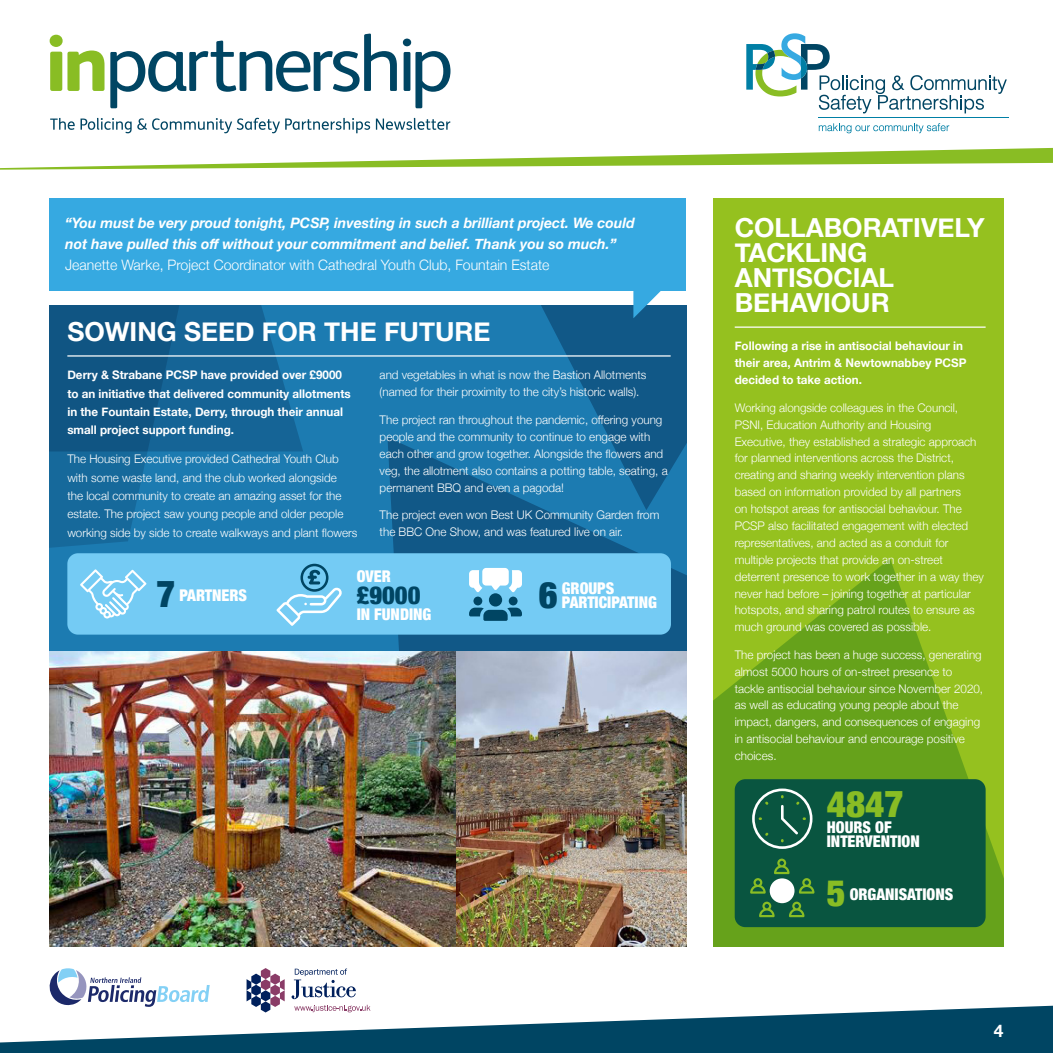
<style>
.page{position:relative;width:1053px;height:1053px;background:#fff}
.page>*{position:absolute;margin:0;border:0;box-sizing:border-box;transform-origin:0 0}
.P_-_Leadin{font:900 condensed 36.88px "Helvetica Neue";color:#89bd24}
.P_-_Leadin-2{font:900 condensed 36.88px "Helvetica Neue";color:#004563}
.H2_-_Header{font:700 26.25px/25px "Helvetica Neue";color:#fff}
.P_-_Leadin-3{font:900 condensed 25px "Helvetica Neue";color:#004563}
.t1{font:700 17.38px "Helvetica Neue";color:#fff}
.P_-_Leadin-4{font:900 condensed 16.12px/14.1px "Helvetica Neue";color:#fff}
.P_-_Body{font:italic 700 14.38px/21.2px "Helvetica Neue";color:#fff}
.P_-_Body-2{font:300 14.38px "Helvetica Neue";color:#fff}
.P_-_Body-3{font:300 11.88px/16.9px "Helvetica Neue";color:#fff}
.P_-_Leadin-5{font:700 11.88px/18.4px "Helvetica Neue";color:#fff}
</style>
<div class="page">
<svg style="left:0;top:1005px;width:1052px;height:47px;fill:#004563"></svg>
<svg style="left:7px;top:33px;width:1045px;height:135px"></svg>
<svg style="left:50px;top:35px;width:54px;height:56px"></svg>
<svg style="left:110px;top:34px;width:287px;height:74px"></svg>
<svg style="left:403px;top:39px;width:47px;height:69px"></svg>
<svg style="left:50px;top:118px;width:320px;height:15px"></svg>
<svg style="left:376px;top:118px;width:74px;height:12px"></svg>
<svg style="left:246px;top:968px;width:39px;height:44px"></svg>
<svg style="left:291px;top:968px;width:79px;height:44px"></svg>
<svg style="left:50px;top:968px;width:160px;height:38px"></svg>
<svg style="left:818px;top:123px;width:131px;height:10px"></svg>
<hr style="left:818px;top:117px;width:190px;height:1px;background:#007fa5">
<svg style="left:746px;top:33px;width:260px;height:80px"></svg>
<svg style="left:50px;top:305px;width:636px;height:346px;background:#1970a4"></svg>
<svg style="left:50px;top:305px;width:253px;height:146px;background:#145f90"></svg>
<div style="left:67px;top:553px;width:604px;height:81px;background:#74cbf4;border-radius:11px"></div>
<div style="left:50px;top:198px;width:636px;height:92px;background:#36a9e1"></div>
<hr style="left:67px;top:355px;width:603px;height:1px;background:#fff">
<div style="left:713px;top:198px;width:290px;height:748px;background:#95c11f"></div>
<svg style="left:713px;top:559px;width:290px;height:387px;fill:#66a21b"></svg>
<hr style="left:734px;top:326px;width:251px;height:2px;background:#fff">
<svg style="left:633px;top:290px;width:32px;height:28px"></svg>
<img style="left:50px;top:651px;width:636px;height:295px">
<div style="left:734px;top:779px;width:251px;height:148px;background:#095540;border-radius:11px"></div>
<svg style="left:276px;top:563px;width:66px;height:63px"></svg>
<svg style="left:469px;top:568px;width:53px;height:24px"></svg>
<div style="left:473px;top:596px;width:9px;height:9px;background:#004563;border-radius:50%"></div>
<div style="left:508px;top:596px;width:9px;height:9px;background:#004563;border-radius:50%"></div>
<div style="left:489px;top:593px;width:13px;height:13px;background:#004563;border-radius:50%"></div>
<svg style="left:469px;top:607px;width:53px;height:13px"></svg>
<svg style="left:752px;top:788px;width:60px;height:60px"></svg>
<svg style="left:80px;top:569px;width:66px;height:49px"></svg>
<svg style="left:774px;top:858px;width:15px;height:16px"></svg>
<svg style="left:788px;top:901px;width:16px;height:16px"></svg>
<svg style="left:750px;top:878px;width:15px;height:15px"></svg>
<svg style="left:799px;top:878px;width:15px;height:15px"></svg>
<svg style="left:759px;top:901px;width:15px;height:16px"></svg>
<div style="left:769px;top:878px;width:25px;height:25px;background:#fff;border-radius:50%"></div>
<p class="P_-_Body" style="left:65px;top:212px;width:571px">“You must be very proud tonight, PCSP, investing in such a brilliant project. We could not have pulled this off without your commitment and belief. Thank you so much.”</p>
<p class="P_-_Body-2" style="left:65px;top:254px;width:486px">Jeanette Warke, Project Coordinator with Cathedral Youth Club, Fountain Estate</p>
<h2 class="H2_-_Header" style="left:67px;top:320px;width:424px">SOWING SEED FOR THE FUTURE</h2>
<p class="P_-_Leadin-5" style="left:67px;top:366px;width:285px">Derry &amp; Strabane PCSP have provided over £9000 to an initiative that delivered community allotments in the Fountain Estate, Derry, through their annual small project support funding.</p>
<p class="P_-_Body-3" style="left:67px;top:449px;width:291px;line-height:18.4px">The Housing Executive provided Cathedral Youth Club with some waste land, and the club worked alongside<br>the local community to create an amazing asset for the estate. The project saw young people and older people working side by side to create walkways and plant flowers</p>
<p class="P_-_Body-3" style="left:379px;top:366px;width:268px">and vegetables in what is now the Bastion Allotments (named for their proximity to the city’s historic walls).</p>
<p class="P_-_Body-3" style="left:379px;top:410px;width:289px">The project ran throughout the pandemic, offering young people and the community to continue to engage with each other and grow together. Alongside the flowers and veg, the allotment also contains a potting table, seating, a permanent BBQ and even a pagoda!</p>
<p class="P_-_Body-3" style="left:379px;top:505px;width:281px">The project even won Best UK Community Garden from the BBC One Show, and was featured live on air.</p>
<p class="P_-_Leadin-2" style="left:156px;top:563px;width:20px">7</p>
<p class="P_-_Leadin-4" style="left:179px;top:587px;width:69px">PARTNERS</p>
<p class="P_-_Leadin-4" style="left:357px;top:568px;width:36px">OVER</p>
<p class="P_-_Leadin-3" style="left:357px;top:574px;width:65px">£9000</p>
<p class="P_-_Leadin-4" style="left:357px;top:606px;width:76px">IN FUNDING</p>
<p class="P_-_Leadin-2" style="left:539px;top:564px;width:20px">6</p>
<p class="P_-_Leadin-4" style="left:561px;top:580px;width:96px">GROUPS<br>PARTICIPATING</p>
<h2 class="H2_-_Header" style="left:734px;top:216px;width:251px">COLLABORATIVELY<br>TACKLING<br>ANTISOCIAL<br>BEHAVIOUR</h2>
<p class="P_-_Leadin-5" style="left:734px;top:338px;width:233px;line-height:16.9px">Following a rise in antisocial behaviour in their area, Antrim &amp; Newtownabbey PCSP decided to take action.</p>
<p class="P_-_Body-3" style="left:734px;top:398px;width:251px">Working alongside colleagues in the Council, PSNI, Education Authority and Housing Executive, they established a strategic approach for planned interventions across the District, creating and sharing weekly intervention plans based on information provided by all partners<br>on hotspot areas for antisocial behaviour. The PCSP also facilitated engagement with elected representatives, and acted as a conduit for multiple projects that provide an on-street deterrent presence to work together in a way they never had before – joining together at particular hotspots, and sharing patrol routes to ensure as much ground was covered as possible.</p>
<p class="P_-_Body-3" style="left:734px;top:645px;width:250px">The project has been a huge success, generating almost 5000 hours of on-street presence to tackle antisocial behaviour since November 2020, as well as educating young people about the impact, dangers, and consequences of engaging in antisocial behaviour and encourage positive choices.</p>
<p class="P_-_Leadin" style="left:826px;top:773px;width:78px">4847</p>
<p class="P_-_Leadin-4" style="left:826px;top:819px;width:66px">HOURS OF</p>
<p class="P_-_Leadin-4" style="left:826px;top:833px;width:94px">INTERVENTION</p>
<p class="P_-_Leadin" style="left:826px;top:862px;width:20px">5</p>
<p class="P_-_Leadin-4" style="left:849px;top:886px;width:105px">ORGANISATIONS</p>
<h3 class="t1" style="left:993px;top:1016px;width:11px">4</h3>
</div>
